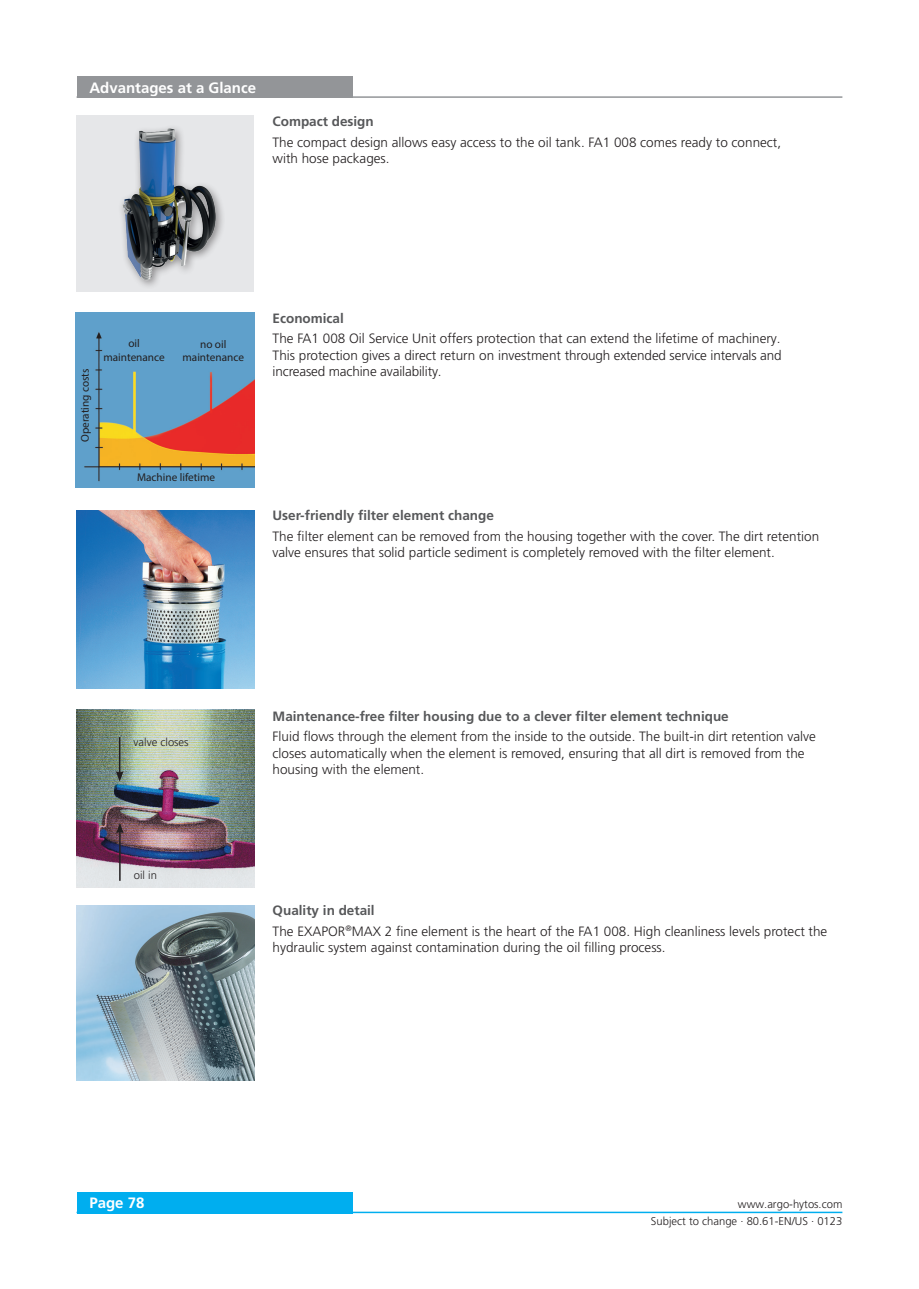
<style>
.page{position:relative;width:919px;height:1289px;background:#fff}
.page>*{position:absolute;margin:0;border:0;box-sizing:border-box;transform-origin:0 0}
._04_Headline_white{font:700 15px "Frutiger LT Pro";color:#fff}
._06_Copytext{font:300 13.5px/16.2px "Frutiger LT Pro";color:#231f20}
._05_Subline_Copytext{font:700 13.5px "Frutiger LT Pro";color:#57585a}
.t1{font:300 11.25px "Frutiger LT Pro";color:#231f20}
.t2{font:11.25px "Myriad Pro";color:#231f20}
</style>
<div class="page">
<div style="left:77px;top:1191px;width:275px;height:22px;background:#00aeef"></div>
<hr style="left:77px;top:1211px;width:765px;height:2px;background:#00aeef">
<img style="left:77px;top:709px;width:177px;height:178px">
<hr style="left:119px;top:737px;width:1px;height:36px;background:#231f20">
<svg style="left:116px;top:771px;width:7px;height:10px"></svg>
<hr style="left:119px;top:831px;width:2px;height:49px;background:#231f20">
<svg style="left:116px;top:822px;width:8px;height:11px"></svg>
<div style="left:77px;top:77px;width:275px;height:21px;background:#939598"></div>
<hr style="left:77px;top:96px;width:765px;height:2px;background:#939598">
<img style="left:77px;top:510px;width:177px;height:178px">
<img style="left:77px;top:905px;width:177px;height:175px">
<div style="left:77px;top:116px;width:177px;height:176px;background:#e6e7e9"></div>
<img style="left:121px;top:127px;width:102px;height:159px">
<img style="left:75px;top:313px;width:179px;height:174px">
<p class="_04_Headline_white" style="left:89px;top:79px;width:168px">Advantages at a Glance</p>
<p class="_05_Subline_Copytext" style="left:272px;top:113px;width:103px">Compact design</p>
<p class="_06_Copytext" style="left:272px;top:134px;width:510px">The compact design allows easy access to the oil tank. FA1 008 comes ready to connect, with hose packages.</p>
<p class="t2" style="left:78px;top:442px;width:75px;rotate:-90deg">Operating costs</p>
<p class="t2" style="left:128px;top:337px;width:13px">oil</p>
<p class="t2" style="left:103px;top:350px;width:63px">maintenance</p>
<p class="t2" style="left:200px;top:337px;width:28px">no oil</p>
<p class="t2" style="left:182px;top:350px;width:63px">maintenance</p>
<p class="t2" style="left:137px;top:470px;width:80px">Machine lifetime</p>
<p class="_05_Subline_Copytext" style="left:272px;top:310px;width:73px">Economical</p>
<p class="_06_Copytext" style="left:272px;top:331px;width:510px;text-align:justify">The FA1 008 Oil Service Unit offers protection that can extend the lifetime of machinery.<br>This protection gives a direct return on investment through extended service intervals and increased machine availability.</p>
<p class="_05_Subline_Copytext" style="left:272px;top:508px;width:223px">User-friendly filter element change</p>
<p class="_06_Copytext" style="left:272px;top:528px;width:548px">The filter element can be removed from the housing together with the cover. The dirt retention valve ensures that solid particle sediment is completely removed with the filter element.</p>
<p class="t1" style="left:134px;top:735px;width:56px">valve closes</p>
<p class="t1" style="left:134px;top:868px;width:25px">oil in</p>
<p class="_05_Subline_Copytext" style="left:272px;top:708px;width:457px">Maintenance-free filter housing due to a clever filter element technique</p>
<p class="_06_Copytext" style="left:272px;top:728px;width:545px">Fluid flows through the element from the inside to the outside. The built-in dirt retention valve closes automatically when the element is removed, ensuring that all dirt is removed from the housing with the element.</p>
<p class="_05_Subline_Copytext" style="left:272px;top:902px;width:104px">Quality in detail</p>
<p class="_06_Copytext" style="left:272px;top:923px;width:556px">The EXAPOR<sup>®</sup>MAX 2 fine element is the heart of the FA1 008. High cleanliness levels protect the hydraulic system against contamination during the oil filling process.</p>
<p class="_04_Headline_white" style="left:89px;top:1194px;width:57px">Page 78</p>
<p class="t1" style="left:738px;top:1197px;width:106px">www.argo-hytos.com</p>
<p class="t1" style="left:651px;top:1214px;width:193px">Subject to change · 80.61-EN/US · 0123</p>
</div>
